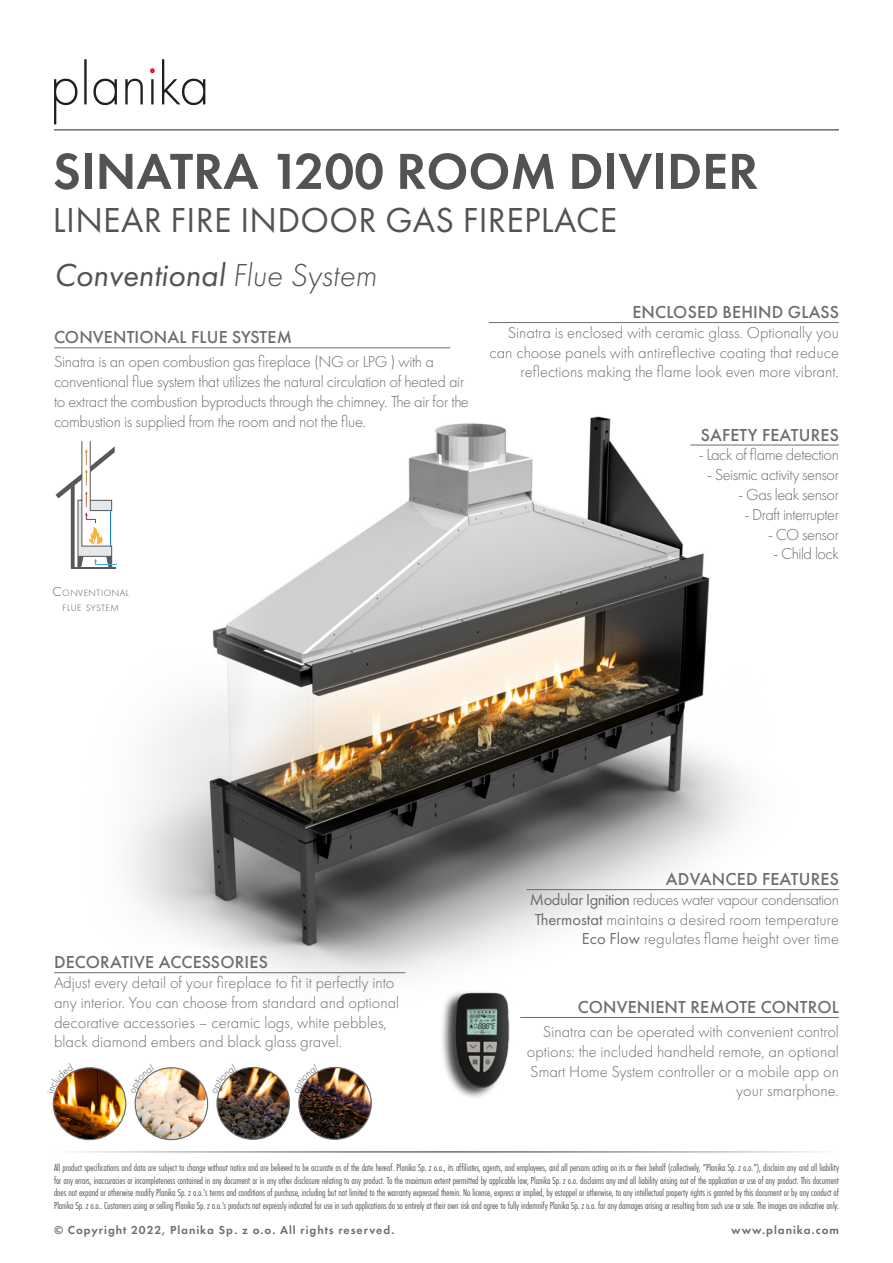
<style>
.page{position:relative;width:893px;height:1263px;background:#fff}
.page>*{position:absolute;margin:0;border:0;box-sizing:border-box;transform-origin:0 0}
.FIREPLACE{font:600 52.5px "Futura PT";color:#535353}
.FIREPLACE-2{font:36px "Futura PT";letter-spacing:.01em;color:#535353}
.t1{font:italic 33px "Futura PT";color:#535353}
.spis_treści_2{font:500 18px "Futura PT";letter-spacing:.01em;color:#6c6d70}
.t2{font:300 16.5px/19.8px "Futura PT";color:#6c6d70;text-align:right}
.t3{font:300 16.5px/19.8px "Futura PT";letter-spacing:-.02em;color:#6c6d70}
.t4{font:300 16.5px "Futura PT";letter-spacing:-.03em;color:#6c6d70}
.t5{font:600 12px "Futura PT";letter-spacing:.08em;color:#6c6d70}
.t6{font:10.5px/12.6px "Futura PT Cond";letter-spacing:-.01em;color:#535353;text-align:justify}
.spis_treści_2-2{font:300 9.45px "Futura PT";letter-spacing:.055em;color:#57585a}
.s1{font-weight:300}
.s2{font-size:13.5px}
.s3{font-weight:400}
</style>
<div class="page">
<hr style="left:54px;top:1152px;width:785px;height:1px;background:#231f20">
<svg style="left:54px;top:59px;width:151px;height:65px"></svg>
<hr style="left:54px;top:130px;width:785px;height:1px;background:#231f20">
<img style="left:54px;top:323px;width:785px;height:656px">
<hr style="left:54px;top:348px;width:396px;height:1px;background:#6c6d70">
<hr style="left:54px;top:972px;width:351px;height:1px;background:#6c6d70">
<img style="left:415px;top:973px;width:133px;height:125px">
<img style="left:53px;top:1068px;width:73px;height:71px">
<div style="left:53px;top:1067px;width:73px;height:73px;border:1px solid #6c6d70;border-radius:50%"></div>
<img style="left:135px;top:1068px;width:73px;height:71px;border-radius:36px">
<div style="left:135px;top:1067px;width:73px;height:73px;border:1px solid #6c6d70;border-radius:50%"></div>
<img style="left:217px;top:1067px;width:72px;height:72px;border-radius:36px">
<div style="left:216px;top:1067px;width:74px;height:73px;border:1px solid #6c6d70;border-radius:50%"></div>
<img style="left:299px;top:1067px;width:72px;height:72px;border-radius:36px">
<div style="left:298px;top:1067px;width:74px;height:73px;border:1px solid #6c6d70;border-radius:50%"></div>
<svg style="left:55px;top:441px;width:62px;height:128px"></svg>
<hr style="left:489px;top:322px;width:350px;height:1px;background:#6c6d70">
<hr style="left:520px;top:1017px;width:319px;height:1px;background:#6c6d70">
<hr style="left:526px;top:889px;width:313px;height:1px;background:#6c6d70">
<hr style="left:690px;top:445px;width:149px;height:1px;background:#6c6d70">
<svg style="left:53px;top:1068px;width:20px;height:26px"></svg>
<svg style="left:136px;top:1071px;width:18px;height:23px"></svg>
<svg style="left:218px;top:1071px;width:18px;height:22px"></svg>
<svg style="left:299px;top:1071px;width:19px;height:22px"></svg>
<p class="FIREPLACE" style="left:53px;top:138px;width:707px">SINATRA 1200 ROOM DIVIDER</p>
<p class="FIREPLACE-2" style="left:53px;top:199px;width:566px">LINEAR FIRE INDOOR GAS FIREPLACE</p>
<p class="t1" style="left:54px;top:256px;width:324px">Conventional <span class="s1">Flue System</span></p>
<p class="spis_treści_2" style="left:54px;top:326px;width:239px">CONVENTIONAL FLUE SYSTEM</p>
<p class="t3" style="left:54px;top:352px;width:416px">Sinatra is an open combustion gas fireplace (NG or LPG ) with a conventional flue system that utilizes the natural circulation of heated air to extract the combustion byproducts through the chimney. The air for the combustion is supplied from the room and not the flue.</p>
<p class="spis_treści_2" style="left:632px;top:301px;width:208px">ENCLOSED BEHIND GLASS</p>
<p class="t2" style="left:489px;top:323px;width:351px">Sinatra is enclosed with ceramic glass. Optionally you can choose panels with antireflective coating that reduce reflections making the flame look even more vibrant.</p>
<p class="spis_treści_2" style="left:701px;top:424px;width:140px">SAFETY FEATURES</p>
<p class="t4" style="left:699px;top:445px;width:142px">- Lack of flame detection</p>
<p class="t4" style="left:707px;top:465px;width:133px">- Seismic activity sensor</p>
<p class="t4" style="left:738px;top:485px;width:102px">- Gas leak sensor</p>
<p class="t4" style="left:744px;top:505px;width:96px">- Draft interrupter</p>
<p class="t4" style="left:768px;top:525px;width:72px">- CO sensor</p>
<p class="t4" style="left:773px;top:544px;width:67px">- Child lock</p>
<p class="spis_treści_2-2" style="left:53px;top:587px;width:78px"><span class="s2">C</span>ONVENTIONAL</p>
<p class="spis_treści_2-2" style="left:63px;top:602px;width:58px">FLUE SYSTEM</p>
<p class="spis_treści_2" style="left:54px;top:951px;width:216px">DECORATIVE ACCESSORIES</p>
<p class="t2" style="left:54px;top:973px;width:347px;text-align:left">Adjust every detail of your fireplace to fit it perfectly into any interior. You can choose from standard and optional decorative accessories – ceramic logs, white pebbles, black diamond embers and black glass gravel.</p>
<p class="spis_treści_2" style="left:666px;top:868px;width:174px">ADVANCED FEATURES</p>
<p class="t4" style="left:530px;top:890px;width:310px"><span class="s3">Modular Ignition</span> reduces water vapour condensation</p>
<p class="t2" style="left:535px;top:909px;width:306px"><span class="s3">Thermostat</span> maintains a desired room temperature</p>
<p class="t2" style="left:582px;top:929px;width:258px"><span class="s3">Eco Flow</span> regulates flame height over time</p>
<p class="spis_treści_2" style="left:578px;top:996px;width:263px">CONVENIENT REMOTE CONTROL</p>
<p class="t2" style="left:527px;top:1022px;width:314px">Sinatra can be operated with convenient control options: the included handheld remote, an optional Smart Home System controller or a mobile app on your smarphone.</p>
<p class="t6" style="left:54px;top:1161px;width:786px">All product specifications and data are subject to change without notice and are believed to be accurate as of the date hereof. Planika Sp. z o.o., its affiliates, agents, and employees, and all persons acting on its or their behalf (collectively, “Planika Sp. z o.o.”), disclaim any and all liability for any errors, inaccuracies or incompleteness contained in any document or in any other disclosure relating to any product. To the maximum extent permitted by applicable law, Planika Sp. z o.o. disclaims any and all liability arising out of the application or use of any product. This document does not expand or otherwise modify Planika Sp. z o.o.’s terms and conditions of purchase, including but not limited to the warranty expressed therein. No license, express or implied, by estoppel or otherwise, to any intellectual property rights is granted by this document or by any conduct of Planika Sp. z o.o.. Customers using or selling Planika Sp. z o.o.’s products not expressly indicated for use in such applications do so entirely at their own risk and agree to fully indemnify Planika Sp. z o.o. for any damages arising or resulting from such use or sale. The images are indicative only.</p>
<p class="t5" style="left:54px;top:1223px;width:342px">© Copyright 2022, Planika Sp. z o.o. All rights reserved.</p>
<p class="t5" style="left:731px;top:1223px;width:109px">www.planika.com</p>
</div>
